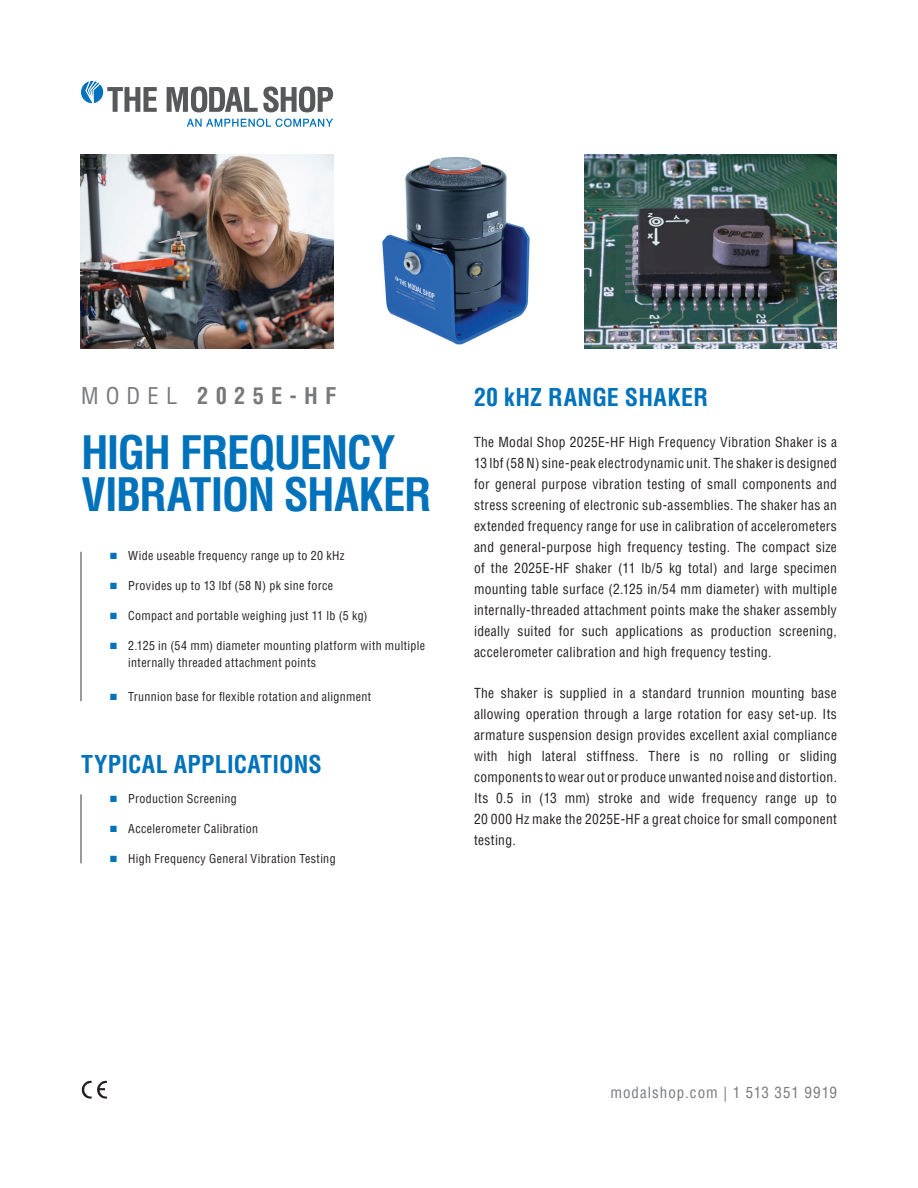
<style>
.page{position:relative;width:918px;height:1188px;background:#fff}
.page>*{position:absolute;margin:0;border:0;box-sizing:border-box;transform-origin:0 0}
.t1{font:700 condensed 45px/42px "Helvetica LT Pro";letter-spacing:-.035em;color:#0072bc}
.t2{font:700 condensed 24px "Helvetica LT Pro";letter-spacing:.01em;color:#0072bc}
.t3{font:700 condensed 22.5px "Helvetica LT Pro";letter-spacing:.32em;color:#76787b}
.t4{font:condensed 15px "Helvetica LT Pro";letter-spacing:.065em;color:#76787b}
.t5{font:condensed 13.5px/21px "Helvetica LT Pro";letter-spacing:.025em;color:#231f20;text-align:justify}
.t6{font:condensed 12px/16.5px "Helvetica LT Pro";letter-spacing:.03em;color:#231f20}
.s1{font-weight:400}
.s2{color:#0072bc}
</style>
<div class="page">
<svg style="left:81px;top:1081px;width:26px;height:18px"></svg>
<img style="left:333px;top:154px;width:504px;height:194px">
<img style="left:81px;top:154px;width:252px;height:194px">
<svg style="left:187px;top:119px;width:146px;height:8px"></svg>
<svg style="left:167px;top:86px;width:166px;height:26px"></svg>
<svg style="left:81px;top:81px;width:76px;height:31px"></svg>
<hr style="left:80px;top:552px;width:2px;height:149px;background:#76787b">
<hr style="left:80px;top:794px;width:2px;height:69px;background:#76787b">
<h3 class="t3" style="left:81px;top:381px;width:257px"><span class="s1">MODEL</span> 2025E-HF</h3>
<h2 class="t2" style="left:474px;top:381px;width:236px">20 kHZ RANGE SHAKER</h2>
<p class="t5" style="left:474px;top:431px;width:365px">The Modal Shop 2025E-HF High Frequency Vibration Shaker is a 13 lbf (58 N) sine-peak electrodynamic unit. The shaker is designed for general purpose vibration testing of small components and stress screening of electronic sub-assemblies. The shaker has an extended frequency range for use in calibration of accelerometers and general-purpose high frequency testing. The compact size of the 2025E-HF shaker (11 lb/5 kg total) and large specimen mounting table surface (2.125 in/54 mm diameter) with multiple internally-threaded attachment points make the shaker assembly ideally suited for such applications as production screening, accelerometer calibration and high frequency testing.</p>
<p class="t5" style="left:474px;top:683px;width:365px">The shaker is supplied in a standard trunnion mounting base allowing operation through a large rotation for easy set-up. Its armature suspension design provides excellent axial compliance with high lateral stiffness. There is no rolling or sliding components to wear out or produce unwanted noise and distortion.<br>Its 0.5 in (13 mm) stroke and wide frequency range up to 20 000 Hz make the 2025E-HF a great choice for small component testing.</p>
<h1 class="t1" style="left:81px;top:430px;width:352px">HIGH FREQUENCY<br>VIBRATION SHAKER</h1>
<p class="t6" style="left:110px;top:548px;width:236px"><span class="s2">■</span> Wide useable frequency range up to 20 kHz</p>
<p class="t6" style="left:110px;top:578px;width:225px"><span class="s2">■</span> Provides up to 13 lbf (58 N) pk sine force</p>
<p class="t6" style="left:110px;top:608px;width:259px"><span class="s2">■</span> Compact and portable weighing just 11 lb (5 kg)</p>
<p class="t6" style="left:128px;top:638px;width:299px;text-indent:-18px"><span class="s2">■</span> 2.125 in (54 mm) diameter mounting platform with multiple internally threaded attachment points</p>
<p class="t6" style="left:110px;top:689px;width:263px"><span class="s2">■</span> Trunnion base for flexible rotation and alignment</p>
<h2 class="t2" style="left:81px;top:749px;width:242px">TYPICAL APPLICATIONS</h2>
<p class="t6" style="left:110px;top:791px;width:128px"><span class="s2">■</span> Production Screening</p>
<p class="t6" style="left:110px;top:821px;width:150px"><span class="s2">■</span> Accelerometer Calibration</p>
<p class="t6" style="left:110px;top:851px;width:227px"><span class="s2">■</span> High Frequency General Vibration Testing</p>
<p class="t4" style="left:610px;top:1083px;width:228px">modalshop.com | 1 513 351 9919</p>
</div>
